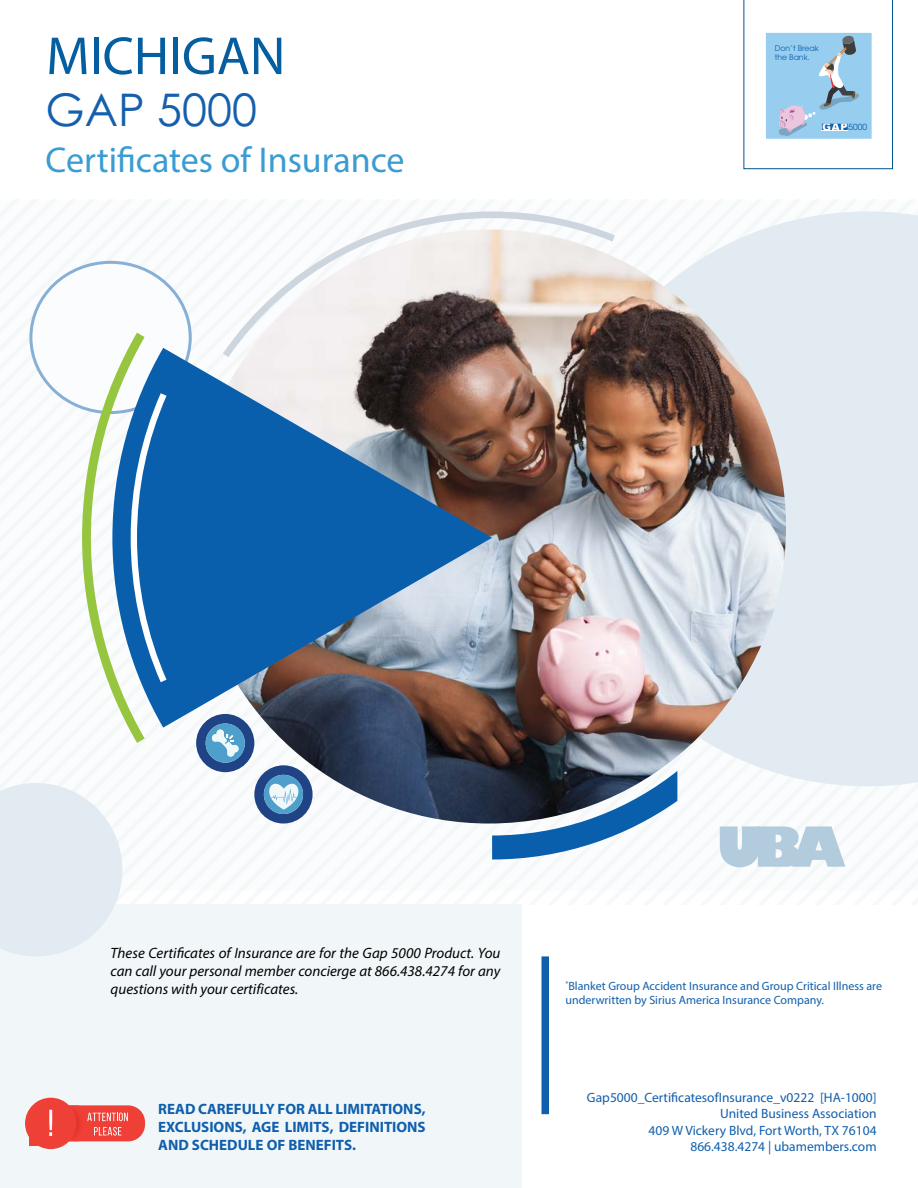
<style>
.page{position:relative;width:918px;height:1188px;background:#fff}
.page>*{position:absolute;margin:0;border:0;box-sizing:border-box;transform-origin:0 0}
.t1{font:54px "Myriad Pro";color:#045e9f}
.t2{font:800 54px "Gill Sans";color:#b3ccdd}
.t3{font:45px "Century Gothic Pro";color:#155fad}
.t4{font:36px "Myriad Pro";color:#3a9cd2}
.t5{font:italic 15px/18px "Myriad Pro";color:#000;text-align:justify}
.t6{font:700 15px/18px "Myriad Pro";color:#105fad;text-align:justify}
.t7{font:13.5px "Myriad Pro";color:#105fad}
.t8{font:12px/14.4px "Myriad Pro";color:#105fad}
.t9{font:8.4px "ITC Avant Garde Pro";color:#0a5fad}
.t10{font:7.65px/9.3px "ITC Avant Garde Pro";color:#0a5fad}
.s1{font-family:"Crimescene Afterimage";font-size:7.65px}
</style>
<div class="page">
<div style="left:0;top:200px;width:918px;height:691px;background:#fbfcfd"></div>
<div style="left:762px;top:212px;width:156px;height:574px;background:#e1ebf1"></div>
<div style="left:0;top:904px;width:522px;height:284px;background:#ecf4f7"></div>
<svg style="left:743px;top:0;width:150px;height:169px"></svg>
<img style="left:313px;top:230px;width:473px;height:594px">
<svg style="left:227px;top:212px;width:388px;height:145px"></svg>
<svg style="left:492px;top:771px;width:185px;height:88px"></svg>
<svg style="left:167px;top:348px;width:325px;height:380px;background:#4c749c"></svg>
<svg style="left:82px;top:333px;width:85px;height:410px"></svg>
<svg style="left:196px;top:714px;width:117px;height:110px"></svg>
<div style="left:542px;top:956px;width:7px;height:158px;background:#105fad"></div>
<svg style="left:0;top:783px;width:122px;height:173px"></svg>
<div style="left:32px;top:1105px;width:113px;height:36px;background:#ef4038;border-radius:17px"></div>
<div style="left:25px;top:1098px;width:51px;height:51px;background:#ef4038;border-radius:50%"></div>
<div style="left:29px;top:1137px;width:8px;height:9px;background:#ef4038"></div>
<svg style="left:49px;top:1105px;width:30px;height:31px"></svg>
<svg style="left:87px;top:1113px;width:41px;height:8px"></svg>
<svg style="left:94px;top:1127px;width:27px;height:9px"></svg>
<p class="t1" style="left:46px;top:23px;width:241px">MICHIGAN</p>
<p class="t3" style="left:46px;top:82px;width:213px">GAP 5000</p>
<p class="t4" style="left:46px;top:138px;width:361px">Certificates of Insurance</p>
<p class="t10" style="left:775px;top:44px;width:45px">Don’t Break the Bank.</p>
<p class="t9" style="left:822px;top:122px;width:47px"><span class="s1">GAP</span>5000</p>
<p class="t5" style="left:111px;top:943px;width:391px">These Certificates of Insurance are for the Gap 5000 Product. You can call your personal member concierge at 866.438.4274 for any questions with your certificates.</p>
<p class="t6" style="left:158px;top:1099px;width:269px">READ CAREFULLY FOR ALL LIMITATIONS, EXCLUSIONS, AGE LIMITS, DEFINITIONS AND SCHEDULE OF BENEFITS.</p>
<p class="t2" style="left:716px;top:805px;width:131px">UBA</p>
<p class="t8" style="left:565px;top:979px;width:318px"><sup>*</sup>Blanket Group Accident Insurance and Group Critical Illness are underwritten by Sirius America Insurance Company.</p>
<p class="t7" style="left:587px;top:1089px;width:291px">Gap5000_CertificatesofInsurance_v0222 [HA-1000]</p>
<p class="t7" style="left:720px;top:1105px;width:158px">United Business Association</p>
<p class="t7" style="left:649px;top:1122px;width:230px">409 W Vickery Blvd, Fort Worth, TX 76104</p>
<p class="t7" style="left:690px;top:1138px;width:188px">866.438.4274 | ubamembers.com</p>
</div>
